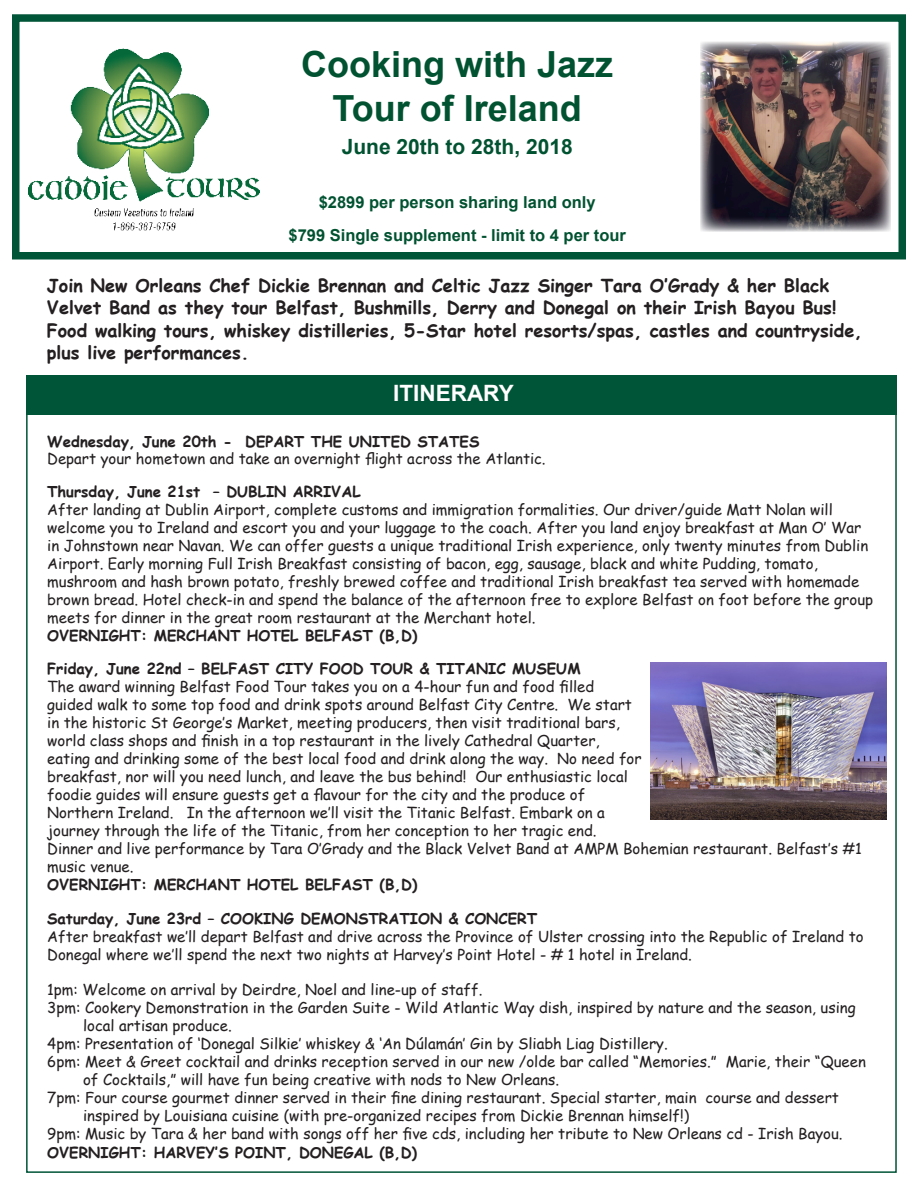
<style>
.page{position:relative;width:918px;height:1188px;background:#fff}
.page>*{position:absolute;margin:0;border:0;box-sizing:border-box;transform-origin:0 0}
.t1{font:700 36px/43.5px "Arial";color:#005231;text-align:center}
.t2{font:700 22.5px "Arial";color:#fff}
.t3{font:700 21px "Arial";color:#005231}
.t4{font:700 18px/22.5px "Comic Sans MS";color:#231f20}
.t5{font:700 16.5px/33px "Arial";color:#005231;text-align:center}
.t6{font:15px/18px "Comic Sans MS";color:#231f20}
.t7{font:700 15px "Comic Sans MS";color:#231f20}
</style>
<div class="page">
<div style="left:12px;top:14px;width:894px;height:246px;border:8px solid #005437"></div>
<div style="left:26px;top:375px;width:871px;height:40px;background:#005437"></div>
<img style="left:28px;top:49px;width:231px;height:182px">
<img style="left:700px;top:41px;width:191px;height:191px">
<img style="left:650px;top:662px;width:237px;height:158px">
<h1 class="t1" style="left:301px;top:44px;width:314px">Cooking with Jazz<br>Tour of Ireland</h1>
<h3 class="t3" style="left:342px;top:133px;width:233px">June 20th to 28th, 2018</h3>
<p class="t5" style="left:289px;top:186px;width:339px">$2899 per person sharing land only<br>$799 Single supplement - limit to 4 per tour</p>
<p class="t4" style="left:47px;top:273px;width:817px">Join New Orleans Chef Dickie Brennan and Celtic Jazz Singer Tara O’Grady &amp; her Black Velvet Band as they tour Belfast, Bushmills, Derry and Donegal on their Irish Bayou Bus!<br>Food walking tours, whiskey distilleries, 5-Star hotel resorts/spas, castles and countryside, plus live performances.</p>
<h2 class="t2" style="left:393px;top:378px;width:122px">ITINERARY</h2>
<p class="t7" style="left:47px;top:431px;width:434px">Wednesday, June 20th - DEPART THE UNITED STATES</p>
<p class="t6" style="left:47px;top:449px;width:500px">Depart your hometown and take an overnight flight across the Atlantic.</p>
<p class="t7" style="left:47px;top:480px;width:315px">Thursday, June 21st – DUBLIN ARRIVAL</p>
<p class="t6" style="left:47px;top:500px;width:827px">After landing at Dublin Airport, complete customs and immigration formalities. Our driver/guide Matt Nolan will welcome you to Ireland and escort you and your luggage to the coach. After you land enjoy breakfast at Man O’ War in Johnstown near Navan. We can offer guests a unique traditional Irish experience, only twenty minutes from Dublin Airport. Early morning Full Irish Breakfast consisting of bacon, egg, sausage, black and white Pudding, tomato, mushroom and hash brown potato, freshly brewed coffee and traditional Irish breakfast tea served with homemade brown bread. Hotel check-in and spend the balance of the afternoon free to explore Belfast on foot before the group meets for dinner in the great room restaurant at the Merchant hotel.</p>
<p class="t7" style="left:47px;top:624px;width:372px">OVERNIGHT: MERCHANT HOTEL BELFAST (B,D)</p>
<p class="t7" style="left:47px;top:657px;width:535px">Friday, June 22nd – BELFAST CITY FOOD TOUR &amp; TITANIC MUSEUM</p>
<p class="t6" style="left:47px;top:677px;width:816px">The award winning Belfast Food Tour takes you on a 4-hour fun and food filled<br>guided walk to some top food and drink spots around Belfast City Centre. We start<br>in the historic St George’s Market, meeting producers, then visit traditional bars,<br>world class shops and finish in a top restaurant in the lively Cathedral Quarter,<br>eating and drinking some of the best local food and drink along the way. No need for<br>breakfast, nor will you need lunch, and leave the bus behind! Our enthusiastic local<br>foodie guides will ensure guests get a flavour for the city and the produce of<br>Northern Ireland. In the afternoon we’ll visit the Titanic Belfast. Embark on a<br>journey through the life of the Titanic, from her conception to her tragic end.<br>Dinner and live performance by Tara O’Grady and the Black Velvet Band at AMPM Bohemian restaurant. Belfast’s #1 music venue.</p>
<p class="t7" style="left:47px;top:873px;width:372px">OVERNIGHT: MERCHANT HOTEL BELFAST (B,D)</p>
<p class="t7" style="left:47px;top:908px;width:491px">Saturday, June 23rd – COOKING DEMONSTRATION &amp; CONCERT</p>
<p class="t6" style="left:47px;top:927px;width:818px">After breakfast we’ll depart Belfast and drive across the Province of Ulster crossing into the Republic of Ireland to<br>Donegal where we’ll spend the next two nights at Harvey’s Point Hotel - # 1 hotel in Ireland.</p>
<p class="t6" style="left:47px;top:980px;width:437px">1pm: Welcome on arrival by Deirdre, Noel and line-up of staff.</p>
<p class="t6" style="left:47px;top:998px;width:810px">3pm: Cookery Demonstration in the Garden Suite - Wild Atlantic Way dish, inspired by nature and the season, using</p>
<p class="t6" style="left:83px;top:1016px;width:150px">local artisan produce.</p>
<p class="t6" style="left:47px;top:1034px;width:622px">4pm: Presentation of ‘Donegal Silkie’ whiskey &amp; ‘An Dúlamán’ Gin by Sliabh Liag Distillery.</p>
<p class="t6" style="left:47px;top:1052px;width:820px">6pm: Meet &amp; Greet cocktail and drinks reception served in our new /olde bar called “Memories.” Marie, their “Queen</p>
<p class="t6" style="left:83px;top:1070px;width:478px">of Cocktails,” will have fun being creative with nods to New Orleans.</p>
<p class="t6" style="left:47px;top:1088px;width:793px">7pm: Four course gourmet dinner served in their fine dining restaurant. Special starter, main course and dessert</p>
<p class="t6" style="left:83px;top:1106px;width:608px">inspired by Louisiana cuisine (with pre-organized recipes from Dickie Brennan himself!)</p>
<p class="t6" style="left:47px;top:1124px;width:797px">9pm: Music by Tara &amp; her band with songs off her five cds, including her tribute to New Orleans cd - Irish Bayou.</p>
<p class="t7" style="left:47px;top:1142px;width:371px">OVERNIGHT: HARVEY’S POINT, DONEGAL (B,D)</p>
</div>
